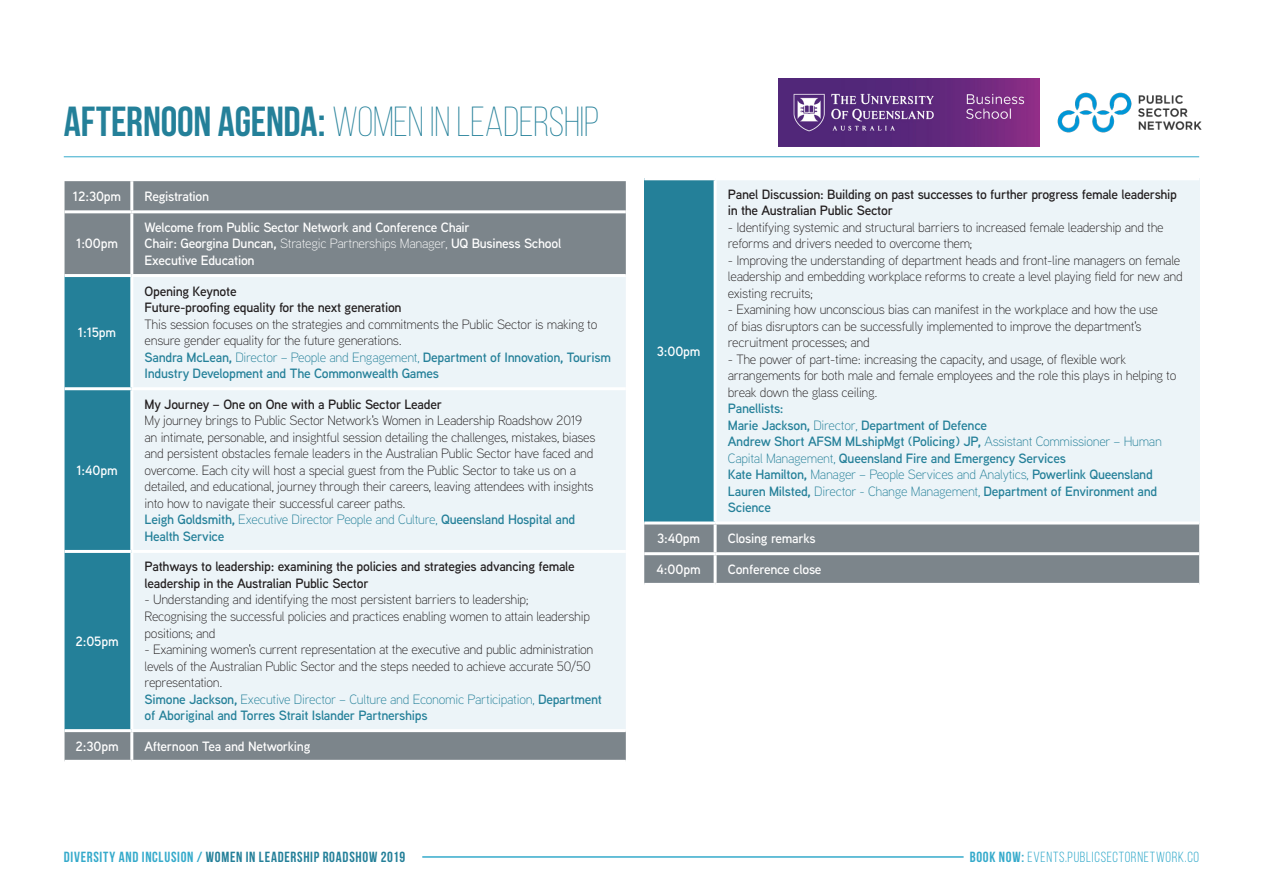
<style>
.page{position:relative;width:1263px;height:893px;background:#fff}
.page>*{position:absolute;margin:0;border:0;box-sizing:border-box;transform-origin:0 0}
.t1{font:300 42px "Bebas Neue";letter-spacing:-.005em;color:#248099}
.t2{font:700 14.7px "Bebas Neue";letter-spacing:.05em;color:#248099}
.t3{font:14.7px "Bebas Neue";letter-spacing:.05em;color:#35aacb}
.t4{font:300 13.5px/16.5px "Aaux Next";letter-spacing:-.02em;color:#231f20}
.t5{font:600 13.5px/16.5px "Aaux Next";letter-spacing:-.02em;color:#248099}
.t6{font:600 13.5px/16.5px "Aaux Next";letter-spacing:-.02em;color:#231f20}
.t7{font:600 13.5px/16.5px "Aaux Next";letter-spacing:-.02em;color:#fff}
.t8{font:300 13.5px "Aaux Next";letter-spacing:-.02em;color:#248099}
.s1{font-weight:700}
.s2{font-weight:300}
.s3{font-weight:600}
.s4{color:#35aacb}
</style>
<div class="page">
<img style="left:1057px;top:92px;width:145px;height:41px">
<hr style="left:422px;top:856px;width:541px;height:2px;background:#35aacb">
<img style="left:779px;top:79px;width:260px;height:67px">
<div style="left:644px;top:179px;width:71px;height:344px;background:#248099"></div>
<div style="left:715px;top:179px;width:484px;height:344px;background:#ecf4f8"></div>
<div style="left:644px;top:524px;width:555px;height:59px;background:#7c858b"></div>
<hr style="left:714px;top:524px;width:3px;height:28px;background:#fff">
<hr style="left:714px;top:555px;width:3px;height:28px;background:#fff">
<hr style="left:644px;top:521px;width:71px;height:3px;background:#fff">
<hr style="left:715px;top:521px;width:484px;height:3px;background:#fff">
<hr style="left:644px;top:552px;width:71px;height:3px;background:#fff">
<hr style="left:715px;top:552px;width:484px;height:3px;background:#fff">
<hr style="left:714px;top:180px;width:3px;height:341px;background:#fff">
<hr style="left:644px;top:177px;width:71px;height:3px;background:#fff">
<hr style="left:715px;top:177px;width:484px;height:3px;background:#fff">
<hr style="left:64px;top:156px;width:1135px;height:1px;background:#35aacb">
<div style="left:65px;top:181px;width:561px;height:579px;background:#7c858b"></div>
<div style="left:65px;top:277px;width:65px;height:452px;background:#248099"></div>
<div style="left:133px;top:277px;width:493px;height:452px;background:#ecf4f8"></div>
<hr style="left:130px;top:181px;width:3px;height:29px;background:#fff">
<hr style="left:130px;top:213px;width:3px;height:61px;background:#fff">
<hr style="left:65px;top:387px;width:67px;height:3px;background:#fff">
<hr style="left:130px;top:390px;width:3px;height:160px;background:#fff">
<hr style="left:65px;top:550px;width:67px;height:3px;background:#fff">
<hr style="left:130px;top:732px;width:3px;height:28px;background:#fff">
<hr style="left:130px;top:277px;width:3px;height:110px;background:#fff">
<hr style="left:130px;top:553px;width:3px;height:176px;background:#fff">
<hr style="left:132px;top:387px;width:494px;height:3px;background:#fff">
<hr style="left:132px;top:550px;width:494px;height:3px;background:#fff">
<hr style="left:65px;top:210px;width:67px;height:3px;background:#fff">
<hr style="left:132px;top:210px;width:494px;height:3px;background:#fff">
<hr style="left:65px;top:729px;width:67px;height:3px;background:#fff">
<hr style="left:132px;top:729px;width:494px;height:3px;background:#fff">
<hr style="left:65px;top:274px;width:67px;height:3px;background:#fff">
<hr style="left:132px;top:274px;width:494px;height:3px;background:#fff">
<p class="t1" style="left:64px;top:99px;width:537px"><span class="s1">AFTERNOON AGENDA:</span> WOMEN IN LEADERSHIP</p>
<p class="t7" style="left:73px;top:188px;width:50px">12:30pm</p>
<p class="t7" style="left:145px;top:188px;width:66px">Registration</p>
<p class="t7" style="left:76px;top:235px;width:43px">1:00pm</p>
<p class="t7" style="left:145px;top:219px;width:327px">Welcome from Public Sector Network and Conference Chair</p>
<p class="t7" style="left:145px;top:235px;width:418px">Chair: Georgina Duncan, <span class="s2">Strategic Partnerships Manager,</span> UQ Business School<br>Executive Education</p>
<p class="t7" style="left:78px;top:324px;width:40px">1:15pm</p>
<p class="t7" style="left:77px;top:461px;width:43px">1:40pm</p>
<p class="t7" style="left:75px;top:632px;width:45px">2:05pm</p>
<p class="t6" style="left:145px;top:282px;width:94px">Opening Keynote</p>
<p class="t6" style="left:145px;top:299px;width:259px">Future-proofing equality for the next generation</p>
<p class="t4" style="left:145px;top:315px;width:454px">This session focuses on the strategies and commitments the Public Sector is making to ensure gender equality for the future generations.</p>
<p class="t5" style="left:145px;top:348px;width:468px">Sandra McLean, <span class="s2">Director – People and Engagement,</span> Department of Innovation, Tourism<br>Industry Development and The Commonwealth Games</p>
<p class="t6" style="left:145px;top:395px;width:299px">My Journey – One on One with a Public Sector Leader</p>
<p class="t4" style="left:145px;top:412px;width:452px">My journey brings to Public Sector Network's Women in Leadership Roadshow 2019 an intimate, personable, and insightful session detailing the challenges, mistakes, biases and persistent obstacles female leaders in the Australian Public Sector have faced and overcome. Each city will host a special guest from the Public Sector to take us on a detailed, and educational, journey through their careers, leaving attendees with insights into how to navigate their successful career paths.</p>
<p class="t5" style="left:145px;top:511px;width:432px">Leigh Goldsmith, <span class="s2">Executive Director People and Culture,</span> Queensland Hospital and<br>Health Service</p>
<p class="t6" style="left:145px;top:558px;width:432px">Pathways to leadership: examining the policies and strategies advancing female leadership in the Australian Public Sector</p>
<p class="t4" style="left:145px;top:591px;width:385px">- Understanding and identifying the most persistent barriers to leadership;</p>
<p class="t4" style="left:145px;top:607px;width:447px">Recognising the successful policies and practices enabling women to attain leadership positions; and</p>
<p class="t4" style="left:145px;top:640px;width:450px">- Examining women's current representation at the executive and public administration levels of the Australian Public Sector and the steps needed to achieve accurate 50/50 representation.</p>
<p class="t5" style="left:145px;top:690px;width:459px">Simone Jackson, <span class="s2">Executive Director – Culture and Economic Participation,</span> Department of Aboriginal and Torres Strait Islander Partnerships</p>
<p class="t7" style="left:76px;top:737px;width:45px">2:30pm</p>
<p class="t7" style="left:145px;top:737px;width:167px">Afternoon Tea and Networking</p>
<p class="t7" style="left:657px;top:342px;width:45px">3:00pm</p>
<p class="t6" style="left:728px;top:186px;width:451px">Panel Discussion: Building on past successes to further progress female leadership in the Australian Public Sector</p>
<p class="t4" style="left:728px;top:218px;width:437px">- Identifying systemic and structural barriers to increased female leadership and the reforms and drivers needed to overcome them;</p>
<p class="t4" style="left:728px;top:251px;width:456px">- Improving the understanding of department heads and front-line managers on female leadership and embedding workplace reforms to create a level playing field for new and existing recruits;</p>
<p class="t4" style="left:728px;top:301px;width:432px">- Examining how unconscious bias can manifest in the workplace and how the use of bias disruptors can be successfully implemented to improve the department's recruitment processes; and</p>
<p class="t4" style="left:728px;top:350px;width:450px">- The power of part-time: increasing the capacity, and usage, of flexible work arrangements for both male and female employees and the role this plays in helping to break down the glass ceiling.</p>
<p class="t5" style="left:728px;top:400px;width:57px">Panellists:</p>
<p class="t5" style="left:728px;top:417px;width:261px">Marie Jackson, <span class="s2">Director,</span> Department of Defence</p>
<p class="t5" style="left:728px;top:433px;width:435px">Andrew Short AFSM MLshipMgt (Policing) JP, <span class="s2">Assistant Commissioner – Human<br>Capital Management,</span> Queensland Fire and Emergency Services</p>
<p class="t8" style="left:728px;top:466px;width:427px"><span class="s3">Kate Hamilton,</span> Manager – People Services and Analytics, <span class="s3">Powerlink Queensland</span></p>
<p class="t5" style="left:728px;top:483px;width:431px">Lauren Milsted, <span class="s2">Director - Change Management,</span> Department of Environment and<br>Science</p>
<p class="t7" style="left:657px;top:530px;width:45px">3:40pm</p>
<p class="t7" style="left:728px;top:530px;width:89px">Closing remarks</p>
<p class="t7" style="left:657px;top:560px;width:45px">4:00pm</p>
<p class="t7" style="left:728px;top:560px;width:95px">Conference close</p>
<p class="t2" style="left:64px;top:849px;width:343px"><span class="s4">DIVERSITY AND INCLUSION /</span> WOMEN IN LEADERSHIP ROADSHOW 2019</p>
<p class="t3" style="left:970px;top:849px;width:231px"><span class="s1">BOOK NOW:</span> EVENTS.PUBLICSECTORNETWORK.CO</p>
</div>
